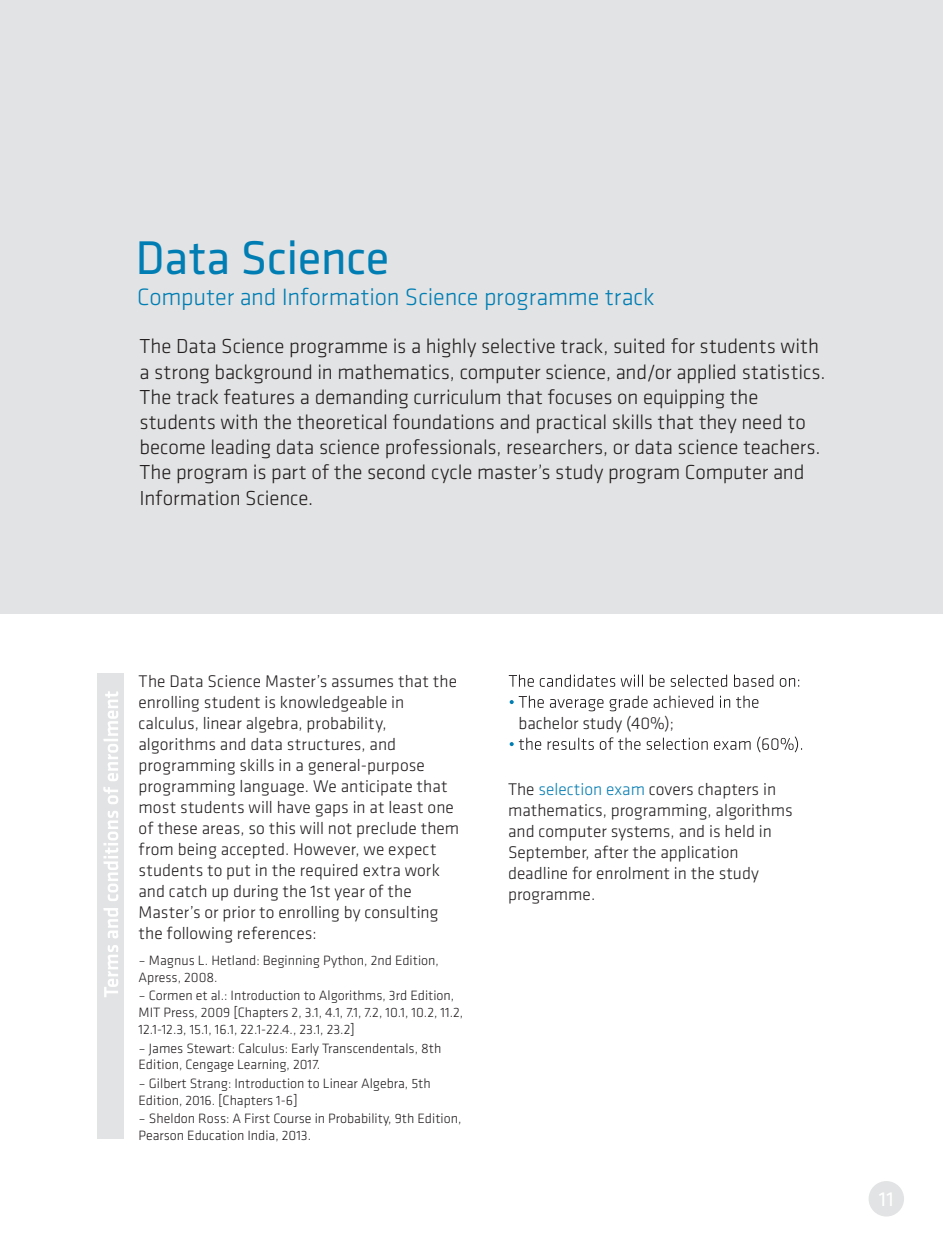
<style>
.page{position:relative;width:943px;height:1241px;background:#fff}
.page>*{position:absolute;margin:0;border:0;box-sizing:border-box;transform-origin:0 0}
.t1{font:49px "Klavika";letter-spacing:-.01em;color:#007eb4}
.t2{font:300 24.5px "Klavika";letter-spacing:-.01em;color:#007eb4}
.t3{font:300 21px/25.2px "Klavika";letter-spacing:-.005em;color:#231f20}
.t4{font:21px "Klavika";color:#fff}
.t5{font:300 17.5px/21px "Klavika";color:#231f20}
.t6{font:300 14px/16.8px "Klavika";color:#231f20}
.s1{color:#097eb3}
</style>
<div class="page">
<div style="left:0;top:0;width:943px;height:613px;background:#e2e3e4"></div>
<div style="left:868px;top:1180px;width:36px;height:36px;background:#e2e3e4;border-radius:50%"></div>
<svg style="left:509px;top:674px;width:290px;height:12px"></svg>
<svg style="left:509px;top:695px;width:249px;height:16px"></svg>
<svg style="left:509px;top:742px;width:4px;height:4px"></svg>
<svg style="left:519px;top:736px;width:283px;height:16px"></svg>
<div style="left:97px;top:673px;width:27px;height:466px;background:#e2e3e4"></div>
<svg style="left:103px;top:691px;width:15px;height:306px"></svg>
<h1 class="t1" style="left:135px;top:231px;width:255px">Data Science</h1>
<h2 class="t2" style="left:137px;top:284px;width:519px">Computer and Information Science programme track</h2>
<p class="t3" style="left:139px;top:334px;width:687px">The Data Science programme is a highly selective track, suited for students with a strong background in mathematics, computer science, and/or applied statistics.<br>The track features a demanding curriculum that focuses on equipping the students with the theoretical foundations and practical skills that they need to become leading data science professionals, researchers, or data science teachers.<br>The program is part of the second cycle master’s study program Computer and Information Science.</p>
<p class="t5" style="left:138px;top:671px;width:322px">The Data Science Master’s assumes that the enrolling student is knowledgeable in calculus, linear algebra, probability, algorithms and data structures, and programming skills in a general-purpose programming language. We anticipate that most students will have gaps in at least one of these areas, so this will not preclude them from being accepted. However, we expect students to put in the required extra work and catch up during the 1st year of the Master’s or prior to enrolling by consulting the following references:</p>
<p class="t6" style="left:138px;top:952px;width:302px;text-indent:10px">Magnus L. Hetland: Beginning Python, 2nd Edition,<br>Apress, 2008.</p>
<p class="t6" style="left:138px;top:987px;width:326px;text-indent:10px">Cormen et al.: Introduction to Algorithms, 3rd Edition,<br>MIT Press, 2009 [Chapters 2, 3.1, 4.1, 7.1, 7.2, 10.1, 10.2, 11.2,<br>12.1-12.3, 15.1, 16.1, 22.1-22.4., 23.1, 23.2]</p>
<p class="t6" style="left:138px;top:1039px;width:304px;text-indent:10px">James Stewart: Calculus: Early Transcendentals, 8th<br>Edition, Cengage Learning, 2017.</p>
<p class="t6" style="left:138px;top:1074px;width:294px;text-indent:10px">Gilbert Strang: Introduction to Linear Algebra, 5th<br>Edition, 2016. [Chapters 1-6]</p>
<p class="t6" style="left:138px;top:1110px;width:324px;text-indent:10px">Sheldon Ross: A First Course in Probability, 9th Edition,<br>Pearson Education India, 2013.</p>
<p class="t5" style="left:518px;top:712px;width:157px">bachelor study (40%);</p>
<p class="t5" style="left:508px;top:779px;width:286px">The <span class="s1">selection exam</span> covers chapters in mathematics, programming, algorithms and computer systems, and is held in<br>September, after the application deadline for enrolment in the study programme.</p>
<p class="t4" style="left:879px;top:1187px;width:16px">11</p>
</div>
